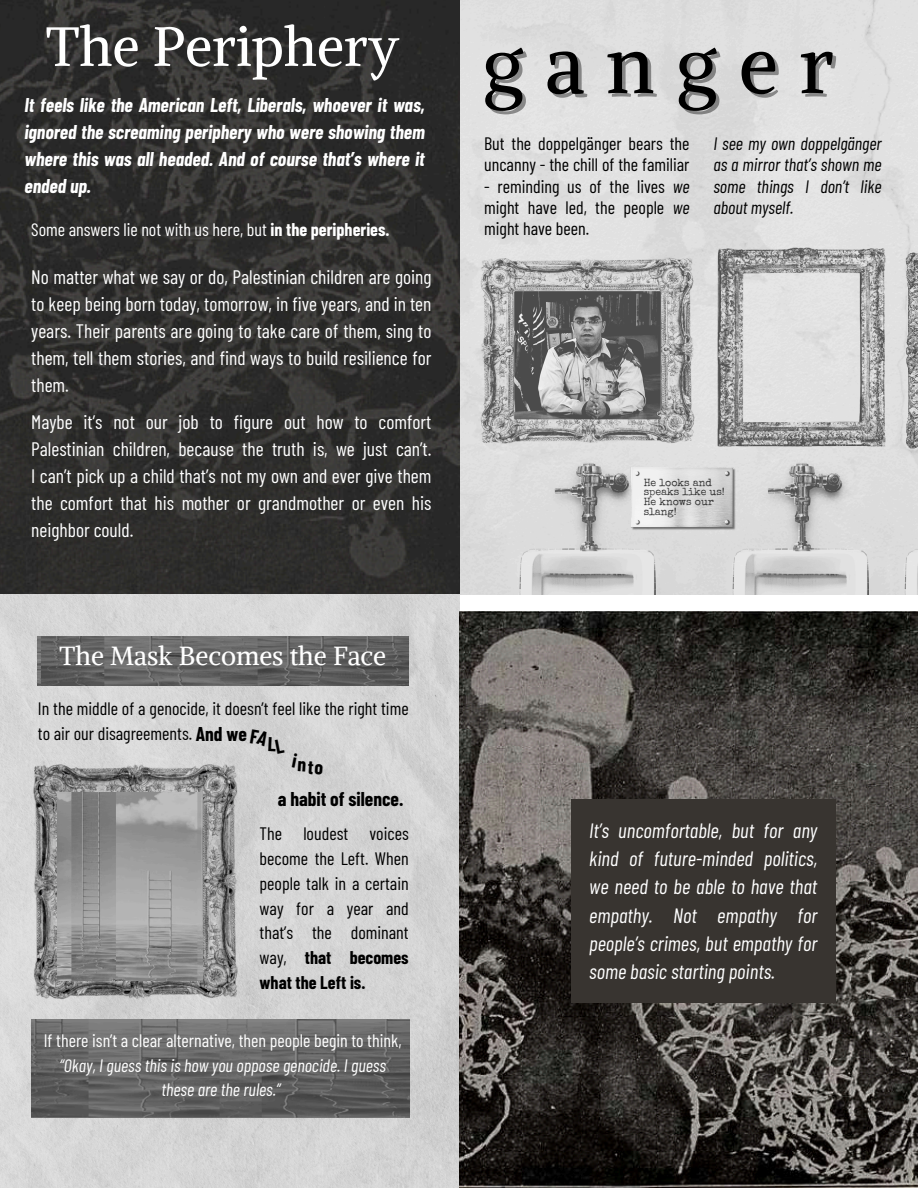
<style>
.page{position:relative;width:918px;height:1188px;background:#fff}
.page>*{position:absolute;margin:0;border:0;box-sizing:border-box;transform-origin:0 0}
.t1{font:79.65px "Alike";letter-spacing:.27em;color:#000}
.t2{font:54.9px "Alike";color:#fff}
.t3{font:26.1px "Alike";color:#fff}
.t4{font:italic 20.7px/28.2px "Barlow Condensed";color:#fff;text-align:justify}
.t5{font:19.5px/27px "Barlow Condensed";color:#fff;text-align:justify}
.t6{font:italic 700 19.5px/27px "Barlow Condensed";color:#fff;text-align:justify}
.t7{font:700 19.5px "Barlow Condensed";color:#000}
.t8{font:18px/24.8px "Barlow Condensed";color:#000}
.t9{font:italic 18px/24.8px "Barlow Condensed";color:#fff;text-align:center}
.t10{font:italic 18px/21.3px "Barlow Condensed";color:#000;text-align:justify}
.t11{font:18px "Barlow Condensed";color:#fff}
.t12{font:10.65px/9.8px "Special Elite";color:#373737}
.s1{font-weight:700}
.s2{font-weight:700;font-size:19.5px}
.s3{font-style:normal}
.s4{font-style:italic}
</style>
<div class="page">
<img style="left:459px;top:0;width:459px;height:594px">
<img style="left:514px;top:291px;width:146px;height:128px">
<img style="left:630px;top:467px;width:109px;height:64px">
<img style="left:0;top:0;width:459px;height:594px">
<img style="left:0;top:594px;width:459px;height:594px">
<img style="left:31px;top:758px;width:214px;height:244px">
<img style="left:37px;top:637px;width:372px;height:48px">
<img style="left:31px;top:1019px;width:378px;height:98px">
<img style="left:57px;top:792px;width:145px;height:188px">
<img style="left:459px;top:611px;width:459px;height:577px">
<div style="left:571px;top:799px;width:264px;height:204px;background:#383430"></div>
<svg style="left:250px;top:729px;width:35px;height:24px"></svg>
<svg style="left:292px;top:753px;width:31px;height:22px"></svg>
<h5 class="t2" style="left:45px;top:12px;width:355px">The Periphery</h5>
<p class="t6" style="left:25px;top:91px;width:402px">It feels like the American Left, Liberals, whoever it was, ignored the screaming periphery who were showing them where this was all headed. And of course that’s where it ended up.</p>
<h5 class="t11" style="left:31px;top:218px;width:360px">Some answers lie not with us here, but <span class="s1">in the peripheries.</span></h5>
<p class="t5" style="left:31px;top:262px;width:402px">No matter what we say or do, Palestinian children are going to keep being born today, tomorrow, in five years, and in ten years. Their parents are going to take care of them, sing to them, tell them stories, and find ways to build resilience for them.</p>
<h3 class="t5" style="left:31px;top:408px;width:402px">Maybe it’s not our job to figure out how to comfort Palestinian children, because the truth is, we just can’t.<br>I can’t pick up a child that’s not my own and ever give them the comfort that his mother or grandmother or even his neighbor could.</h3>
<p class="t3" style="left:59px;top:640px;width:329px">The Mask Becomes the Face</p>
<h4 class="t8" style="left:38px;top:696px;width:372px">In the middle of a genocide, it doesn’t feel like the right time to air our disagreements. <span class="s2">And we</span></h4>
<p class="t7" style="left:278px;top:787px;width:127px">a habit of silence.</p>
<h6 class="t8" style="left:260px;top:821px;width:151px;text-align:justify">The loudest voices become the Left. When people talk in a certain way for a year and that’s the dominant way, <span class="s1">that becomes what the Left is.</span></h6>
<h4 class="t9" style="left:44px;top:1027px;width:359px"><span class="s3">If there isn’t a clear alternative, then people begin to think, </span>“Okay, I guess this is how you oppose genocide. I guess these are the rules.”</h4>
<h6 class="t1" style="left:482px;top:15px;width:353px">ganger</h6>
<p class="t8" style="left:484px;top:132px;width:207px;line-height:21.3px">But the doppelgänger bears the uncanny - the chill of the familiar</p>
<p class="t8" style="left:484px;top:175px;width:207px;line-height:21.3px;text-align:justify">- reminding us of the lives <span class="s4">we </span>might have led, the people <span class="s4">we </span>might have been.</p>
<h4 class="t10" style="left:713px;top:132px;width:170px">I see my own doppelgänger as a mirror that’s shown me some things I don’t like about myself.</h4>
<h2 class="t12" style="left:644px;top:479px;width:83px">He looks and speaks like us!<br>He knows our slang!</h2>
<p class="t4" style="left:589px;top:816px;width:230px">It’s uncomfortable, but for any kind of future-minded politics, we need to be able to have that empathy. Not empathy for people’s crimes, but empathy for some basic starting points.</p>
</div>
